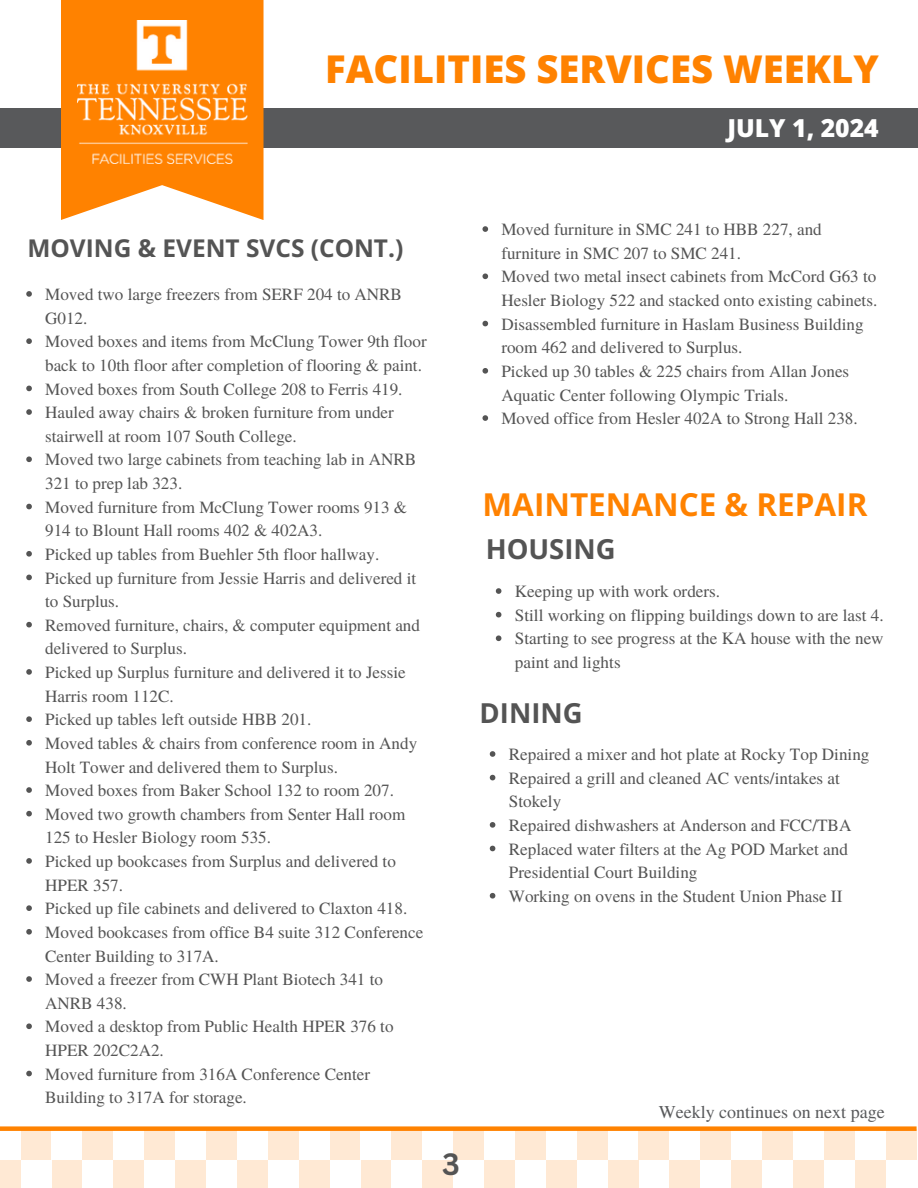
<style>
.page{position:relative;width:918px;height:1188px;background:#fff}
.page>*{position:absolute;margin:0;border:0;box-sizing:border-box;transform-origin:0 0}
.t1{font:800 38.25px "Open Sans";color:#ff8200}
.t2{font:700 31.5px "Open Sans";color:#ff8200}
.t3{font:700 30px "Canva Sans";color:#545454}
.t4{font:700 27.45px "Open Sans";color:#545454}
.t5{font:800 24.75px "Open Sans";color:#fff}
.t6{font:700 24.45px "Open Sans";color:#545454}
.t7{font:18px "Te X Gyre Termes";color:#58595b}
.t8{font:17.1px/23.7px "Te X Gyre Termes";color:#545454}
</style>
<div class="page">
<div style="left:0;top:108px;width:918px;height:40px;background:#58595b"></div>
<svg style="left:61px;top:0;width:203px;height:220px;fill:#ff8200"></svg>
<img style="left:77px;top:20px;width:170px;height:143px">
<div style="left:700px;top:1129px;width:31px;height:31px;background:#ffe9d4"></div>
<div style="left:762px;top:1129px;width:31px;height:31px;background:#ffe9d4"></div>
<div style="left:824px;top:1129px;width:31px;height:31px;background:#ffe9d4"></div>
<div style="left:886px;top:1129px;width:31px;height:31px;background:#ffe9d4"></div>
<div style="left:855px;top:1160px;width:31px;height:28px;background:#ffe9d4"></div>
<div style="left:793px;top:1160px;width:31px;height:28px;background:#ffe9d4"></div>
<div style="left:731px;top:1160px;width:31px;height:28px;background:#ffe9d4"></div>
<div style="left:669px;top:1160px;width:31px;height:28px;background:#ffe9d4"></div>
<div style="left:453px;top:1129px;width:31px;height:31px;background:#ffe9d4"></div>
<div style="left:515px;top:1129px;width:31px;height:31px;background:#ffe9d4"></div>
<div style="left:577px;top:1129px;width:31px;height:31px;background:#ffe9d4"></div>
<div style="left:639px;top:1129px;width:30px;height:31px;background:#ffe9d4"></div>
<div style="left:608px;top:1160px;width:31px;height:28px;background:#ffe9d4"></div>
<div style="left:546px;top:1160px;width:31px;height:28px;background:#ffe9d4"></div>
<div style="left:484px;top:1160px;width:31px;height:28px;background:#ffe9d4"></div>
<div style="left:422px;top:1160px;width:31px;height:28px;background:#ffe9d4"></div>
<div style="left:206px;top:1129px;width:31px;height:31px;background:#ffe9d4"></div>
<div style="left:268px;top:1129px;width:31px;height:31px;background:#ffe9d4"></div>
<div style="left:330px;top:1129px;width:30px;height:31px;background:#ffe9d4"></div>
<div style="left:391px;top:1129px;width:31px;height:31px;background:#ffe9d4"></div>
<div style="left:360px;top:1160px;width:31px;height:28px;background:#ffe9d4"></div>
<div style="left:299px;top:1160px;width:31px;height:28px;background:#ffe9d4"></div>
<div style="left:237px;top:1160px;width:31px;height:28px;background:#ffe9d4"></div>
<div style="left:175px;top:1160px;width:31px;height:28px;background:#ffe9d4"></div>
<div style="left:21px;top:1129px;width:31px;height:31px;background:#ffe9d4"></div>
<div style="left:82px;top:1129px;width:31px;height:31px;background:#ffe9d4"></div>
<div style="left:144px;top:1129px;width:31px;height:31px;background:#ffe9d4"></div>
<div style="left:113px;top:1160px;width:31px;height:28px;background:#ffe9d4"></div>
<div style="left:52px;top:1160px;width:30px;height:28px;background:#ffe9d4"></div>
<div style="left:0;top:1160px;width:21px;height:28px;background:#ffe9d4"></div>
<div style="left:0;top:1126px;width:917px;height:5px;background:#ff8200"></div>
<svg style="left:26px;top:291px;width:6px;height:6px"></svg>
<svg style="left:26px;top:338px;width:6px;height:6px"></svg>
<svg style="left:26px;top:386px;width:6px;height:5px"></svg>
<svg style="left:26px;top:409px;width:6px;height:6px"></svg>
<svg style="left:26px;top:456px;width:6px;height:6px"></svg>
<svg style="left:26px;top:504px;width:6px;height:5px"></svg>
<svg style="left:26px;top:551px;width:6px;height:6px"></svg>
<svg style="left:26px;top:575px;width:6px;height:5px"></svg>
<svg style="left:26px;top:622px;width:6px;height:5px"></svg>
<svg style="left:26px;top:669px;width:6px;height:6px"></svg>
<svg style="left:26px;top:716px;width:6px;height:6px"></svg>
<svg style="left:26px;top:740px;width:6px;height:6px"></svg>
<svg style="left:26px;top:787px;width:6px;height:6px"></svg>
<svg style="left:26px;top:811px;width:6px;height:5px"></svg>
<svg style="left:26px;top:858px;width:6px;height:6px"></svg>
<svg style="left:26px;top:905px;width:6px;height:6px"></svg>
<svg style="left:26px;top:929px;width:6px;height:6px"></svg>
<svg style="left:26px;top:976px;width:6px;height:6px"></svg>
<svg style="left:26px;top:1023px;width:6px;height:6px"></svg>
<svg style="left:26px;top:1071px;width:6px;height:5px"></svg>
<svg style="left:482px;top:226px;width:6px;height:6px"></svg>
<svg style="left:482px;top:273px;width:6px;height:6px"></svg>
<svg style="left:482px;top:321px;width:6px;height:5px"></svg>
<svg style="left:482px;top:368px;width:6px;height:6px"></svg>
<svg style="left:482px;top:415px;width:6px;height:6px"></svg>
<svg style="left:496px;top:588px;width:5px;height:6px"></svg>
<svg style="left:496px;top:612px;width:5px;height:5px"></svg>
<svg style="left:496px;top:635px;width:5px;height:6px"></svg>
<svg style="left:490px;top:751px;width:5px;height:6px"></svg>
<svg style="left:490px;top:775px;width:5px;height:5px"></svg>
<svg style="left:490px;top:822px;width:5px;height:6px"></svg>
<svg style="left:490px;top:846px;width:5px;height:5px"></svg>
<svg style="left:490px;top:893px;width:5px;height:6px"></svg>
<h1 class="t1" style="left:325px;top:42px;width:555px">FACILITIES SERVICES WEEKLY</h1>
<h3 class="t5" style="left:727px;top:111px;width:153px">JULY 1, 2024</h3>
<p class="t6" style="left:27px;top:231px;width:377px">MOVING &amp; EVENT SVCS (CONT.)</p>
<p class="t8" style="left:45px;top:282px;width:358px">Moved two large freezers from SERF 204 to ANRB<br>G012.</p>
<p class="t8" style="left:45px;top:329px;width:383px">Moved boxes and items from McClung Tower 9th floor back to 10th floor after completion of flooring &amp; paint.</p>
<p class="t8" style="left:45px;top:376px;width:359px">Moved boxes from South College 208 to Ferris 419.</p>
<h4 class="t8" style="left:45px;top:400px;width:350px">Hauled away chairs &amp; broken furniture from under stairwell at room 107 South College.</h4>
<p class="t8" style="left:45px;top:447px;width:373px">Moved two large cabinets from teaching lab in ANRB<br>321 to prep lab 323.</p>
<p class="t8" style="left:45px;top:494px;width:364px">Moved furniture from McClung Tower rooms 913 &amp;<br>914 to Blount Hall rooms 402 &amp; 402A3.</p>
<p class="t8" style="left:45px;top:542px;width:336px">Picked up tables from Buehler 5th floor hallway.</p>
<p class="t8" style="left:45px;top:565px;width:373px">Picked up furniture from Jessie Harris and delivered it to Surplus.</p>
<p class="t8" style="left:45px;top:612px;width:376px">Removed furniture, chairs, &amp; computer equipment and delivered to Surplus.</p>
<p class="t8" style="left:45px;top:660px;width:362px">Picked up Surplus furniture and delivered it to Jessie<br>Harris room 112C.</p>
<p class="t8" style="left:45px;top:707px;width:268px">Picked up tables left outside HBB 201.</p>
<p class="t8" style="left:45px;top:731px;width:374px">Moved tables &amp; chairs from conference room in Andy<br>Holt Tower and delivered them to Surplus.</p>
<p class="t8" style="left:45px;top:778px;width:350px">Moved boxes from Baker School 132 to room 207.</p>
<p class="t8" style="left:45px;top:801px;width:362px">Moved two growth chambers from Senter Hall room<br>125 to Hesler Biology room 535.</p>
<p class="t8" style="left:45px;top:849px;width:352px">Picked up bookcases from Surplus and delivered to<br>HPER 357.</p>
<p class="t8" style="left:45px;top:896px;width:364px">Picked up file cabinets and delivered to Claxton 418.</p>
<p class="t8" style="left:45px;top:920px;width:380px">Moved bookcases from office B4 suite 312 Conference<br>Center Building to 317A.</p>
<p class="t8" style="left:45px;top:967px;width:339px">Moved a freezer from CWH Plant Biotech 341 to<br>ANRB 438.</p>
<p class="t8" style="left:45px;top:1014px;width:350px">Moved a desktop from Public Health HPER 376 to<br>HPER 202C2A2.</p>
<p class="t8" style="left:45px;top:1061px;width:327px">Moved furniture from 316A Conference Center<br>Building to 317A for storage.</p>
<p class="t3" style="left:442px;top:1143px;width:19px">3</p>
<p class="t8" style="left:501px;top:217px;width:322px">Moved furniture in SMC 241 to HBB 227, and furniture in SMC 207 to SMC 241.</p>
<p class="t8" style="left:501px;top:264px;width:377px">Moved two metal insect cabinets from McCord G63 to<br>Hesler Biology 522 and stacked onto existing cabinets.</p>
<p class="t8" style="left:501px;top:311px;width:364px">Disassembled furniture in Haslam Business Building room 462 and delivered to Surplus.</p>
<h2 class="t8" style="left:501px;top:359px;width:349px">Picked up 30 tables &amp; 225 chairs from Allan Jones<br>Aquatic Center following Olympic Trials.</h2>
<h3 class="t8" style="left:501px;top:406px;width:358px">Moved office from Hesler 402A to Strong Hall 238.</h3>
<p class="t2" style="left:483px;top:482px;width:386px">MAINTENANCE &amp; REPAIR</p>
<p class="t4" style="left:486px;top:530px;width:131px">HOUSING</p>
<p class="t8" style="left:515px;top:579px;width:207px">Keeping up with work orders.</p>
<p class="t8" style="left:515px;top:602px;width:370px">Still working on flipping buildings down to are last 4.</p>
<h3 class="t8" style="left:515px;top:626px;width:370px">Starting to see progress at the KA house with the new paint and lights</h3>
<p class="t4" style="left:480px;top:694px;width:104px">DINING</p>
<p class="t8" style="left:509px;top:742px;width:362px">Repaired a mixer and hot plate at Rocky Top Dining</p>
<p class="t8" style="left:509px;top:765px;width:333px">Repaired a grill and cleaned AC vents/intakes at<br>Stokely</p>
<p class="t8" style="left:509px;top:813px;width:344px">Repaired dishwashers at Anderson and FCC/TBA</p>
<p class="t8" style="left:509px;top:836px;width:341px">Replaced water filters at the Ag POD Market and<br>Presidential Court Building</p>
<p class="t8" style="left:509px;top:883px;width:335px">Working on ovens in the Student Union Phase II</p>
<p class="t7" style="left:659px;top:1099px;width:227px">Weekly continues on next page</p>
</div>
